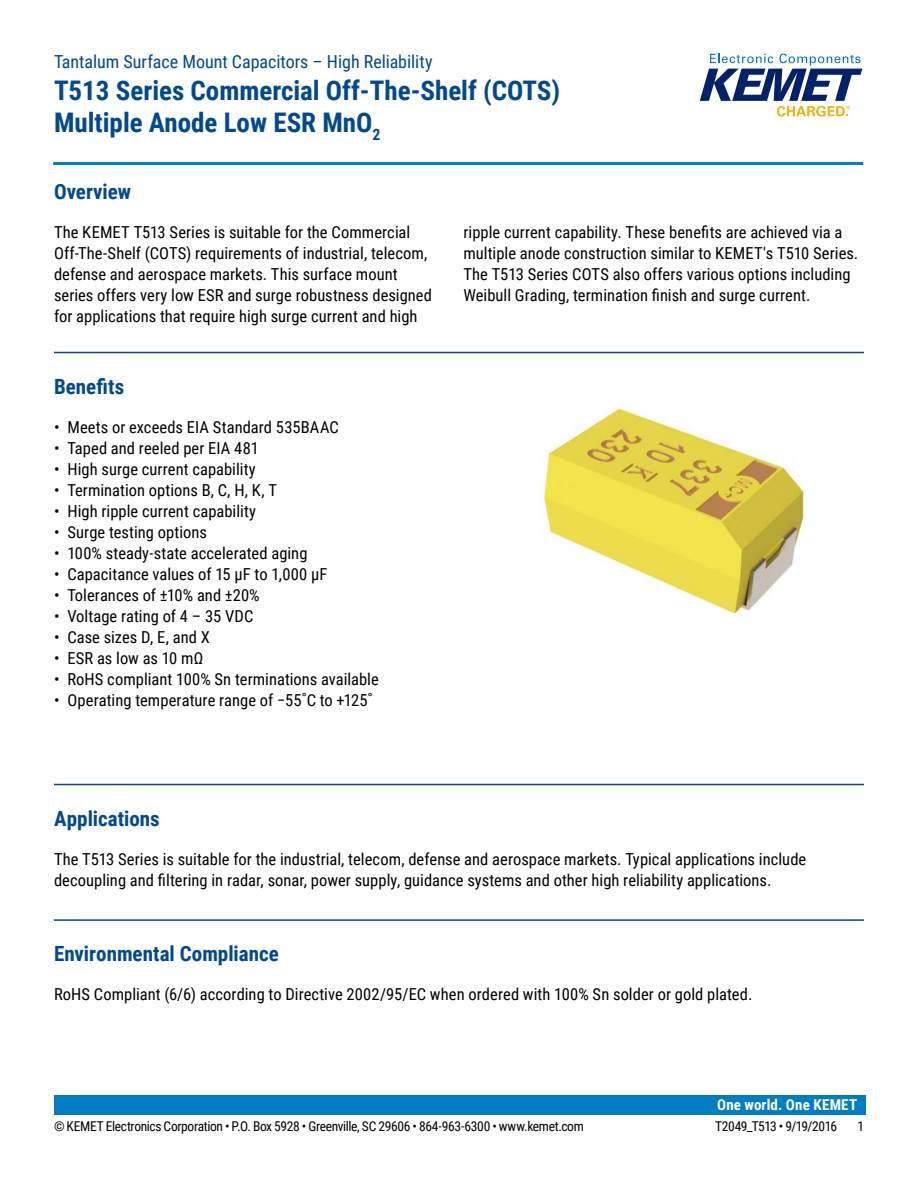
<style>
.page{position:relative;width:918px;height:1188px;background:#fff}
.page>*{position:absolute;margin:0;border:0;box-sizing:border-box;transform-origin:0 0}
.t1{font:700 27px/32.4px "Roboto Condensed";color:#004990}
.t2{font:700 21px "Roboto Condensed";color:#004990}
.t3{font:18px "Roboto Condensed";color:#004990}
.t4{font:16.5px/21px "Roboto Condensed";letter-spacing:.005em;color:#000}
.t5{font:700 15px "Roboto Condensed";letter-spacing:.015em;color:#fff}
.t6{font:13.5px "Roboto Condensed";letter-spacing:-.025em;color:#000}
</style>
<div class="page">
<svg style="left:700px;top:54px;width:162px;height:63px"></svg>
<hr style="left:53px;top:162px;width:810px;height:3px;background:#007dc3">
<div style="left:54px;top:1095px;width:811px;height:20px;background:#007dc3"></div>
<hr style="left:54px;top:352px;width:810px;height:1px;background:#004990">
<img style="left:542px;top:406px;width:263px;height:214px">
<hr style="left:54px;top:784px;width:810px;height:1px;background:#004990">
<hr style="left:54px;top:919px;width:810px;height:2px;background:#004990">
<p class="t3" style="left:54px;top:48px;width:380px">Tantalum Surface Mount Capacitors – High Reliability</p>
<h1 class="t1" style="left:54px;top:73px;width:508px">T513 Series Commercial Off-The-Shelf (COTS)<br>Multiple Anode Low ESR MnO<sub>2</sub></h1>
<p class="t2" style="left:54px;top:177px;width:79px">Overview</p>
<p class="t4" style="left:54px;top:221px;width:380px">The KEMET T513 Series is suitable for the Commercial Off-The-Shelf (COTS) requirements of industrial, telecom, defense and aerospace markets. This surface mount series offers very low ESR and surge robustness designed for applications that require high surge current and high</p>
<p class="t4" style="left:463px;top:221px;width:396px">ripple current capability. These benefits are achieved via a multiple anode construction similar to KEMET's T510 Series.<br>The T513 Series COTS also offers various options including Weibull Grading, termination finish and surge current.</p>
<p class="t2" style="left:54px;top:372px;width:72px">Benefits</p>
<p class="t4" style="left:54px;top:416px;width:286px">• Meets or exceeds EIA Standard 535BAAC</p>
<p class="t4" style="left:54px;top:437px;width:206px">• Taped and reeled per EIA 481</p>
<p class="t4" style="left:54px;top:458px;width:203px">• High surge current capability</p>
<p class="t4" style="left:54px;top:479px;width:224px">• Termination options B, C, H, K, T</p>
<p class="t4" style="left:54px;top:500px;width:204px">• High ripple current capability</p>
<p class="t4" style="left:54px;top:521px;width:154px">• Surge testing options</p>
<p class="t4" style="left:54px;top:542px;width:255px">• 100% steady-state accelerated aging</p>
<p class="t4" style="left:54px;top:563px;width:275px">• Capacitance values of 15 μF to 1,000 μF</p>
<p class="t4" style="left:54px;top:584px;width:207px">• Tolerances of ±10% and ±20%</p>
<p class="t4" style="left:54px;top:605px;width:201px">• Voltage rating of 4 – 35 VDC</p>
<p class="t4" style="left:54px;top:626px;width:157px">• Case sizes D, E, and X</p>
<p class="t4" style="left:54px;top:647px;width:151px">• ESR as low as 10 mΩ</p>
<p class="t4" style="left:54px;top:668px;width:326px">• RoHS compliant 100% Sn terminations available</p>
<p class="t4" style="left:54px;top:689px;width:321px">• Operating temperature range of −55˚C to +125˚</p>
<p class="t2" style="left:54px;top:804px;width:107px">Applications</p>
<p class="t4" style="left:54px;top:848px;width:754px">The T513 Series is suitable for the industrial, telecom, defense and aerospace markets. Typical applications include decoupling and filtering in radar, sonar, power supply, guidance systems and other high reliability applications.</p>
<p class="t2" style="left:54px;top:939px;width:226px">Environmental Compliance</p>
<p class="t4" style="left:54px;top:983px;width:700px">RoHS Compliant (6/6) according to Directive 2002/95/EC when ordered with 100% Sn solder or gold plated.</p>
<p class="t5" style="left:717px;top:1094px;width:142px">One world. One KEMET</p>
<p class="t6" style="left:54px;top:1116px;width:531px">© KEMET Electronics Corporation • P.O. Box 5928 • Greenville, SC 29606 • 864-963-6300 • www.kemet.com</p>
<p class="t6" style="left:715px;top:1116px;width:123px">T2049_T513 • 9/19/2016</p>
<p class="t6" style="left:857px;top:1116px;width:8px">1</p>
</div>
